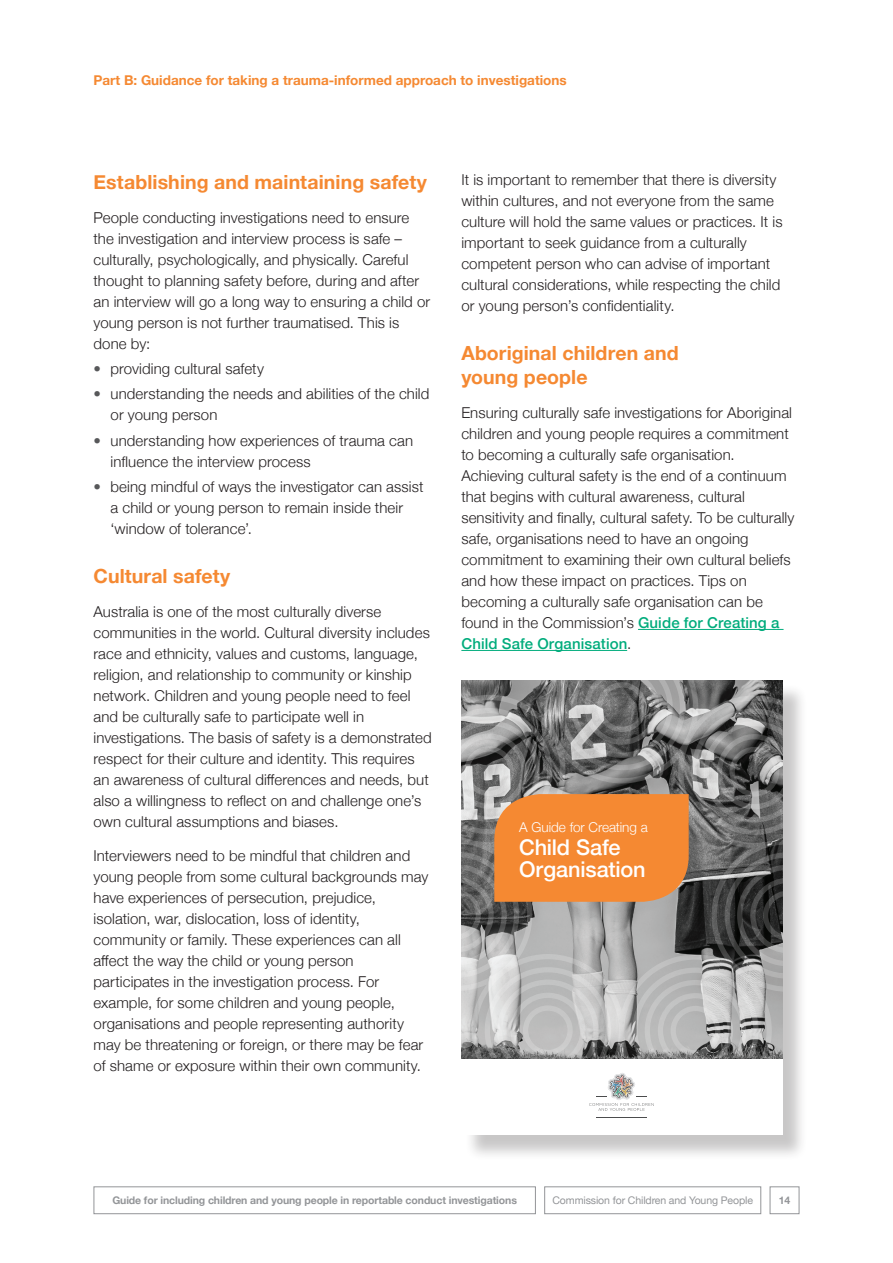
<style>
.page{position:relative;width:893px;height:1263px;background:#fff}
.page>*{position:absolute;margin:0;border:0;box-sizing:border-box;transform-origin:0 0}
.t1{font:500 21.75px/22.8px "Helvetica Neue";letter-spacing:-.01em;color:#fff}
.t2{font:700 19.5px/24px "Helvetica Neue";letter-spacing:.005em;color:#f58932}
.t3{font:300 15px/21px "Helvetica Neue";letter-spacing:.005em;color:#231f20}
.t4{font:700 13.5px "Helvetica Neue";color:#f58932}
.t5{font:300 13.5px "Helvetica Neue";letter-spacing:-.005em;color:#fff}
.t6{font:700 10.5px "Helvetica Neue";letter-spacing:-.01em;color:#939598}
.t7{font:10.5px "Helvetica Neue";letter-spacing:-.01em;color:#939598}
.s1{color:#57585a}
.s2{font-weight:500;color:#00ac7c}
</style>
<div class="page">
<div style="left:770px;top:1186px;width:29px;height:28px;border:1px solid #939598"></div>
<div style="left:94px;top:1186px;width:442px;height:28px;border:1px solid #939598"></div>
<div style="left:544px;top:1186px;width:217px;height:28px;border:1px solid #939598"></div>
<hr style="left:638px;top:629px;width:145px;height:1px;background:#00ac7c">
<hr style="left:461px;top:650px;width:166px;height:1px;background:#00ac7c">
<div style="left:464px;top:684px;width:344px;height:477px;background:#231f20;opacity:.25"></div>
<div style="left:461px;top:680px;width:321px;height:455px;background:#fff"></div>
<hr style="left:596px;top:1117px;width:51px;height:1px;background:#4b4c4d">
<svg style="left:589px;top:1073px;width:65px;height:38px"></svg>
<svg style="left:461px;top:680px;width:327px;height:378px;background:#9c8a7c"></svg>
<svg style="left:783px;top:1136px;width:5px;height:4px"></svg>
<p class="t4" style="left:94px;top:70px;width:475px">Part B: Guidance for taking a trauma-informed approach to investigations</p>
<h2 class="t2" style="left:94px;top:171px;width:335px">Establishing and maintaining safety</h2>
<p class="t3" style="left:94px;top:206px;width:338px">People conducting investigations need to ensure the investigation and interview process is safe – culturally, psychologically, and physically. Careful thought to planning safety before, during and after an interview will go a long way to ensuring a child or young person is not further traumatised. This is done by:</p>
<p class="t3" style="left:94px;top:357px;width:172px"><span class="s1">•</span> providing cultural safety</p>
<p class="t3" style="left:111px;top:382px;width:320px;text-indent:-17px"><span class="s1">•</span> understanding the needs and abilities of the child or young person</p>
<p class="t3" style="left:111px;top:429px;width:304px;text-indent:-17px"><span class="s1">•</span> understanding how experiences of trauma can influence the interview process</p>
<p class="t3" style="left:111px;top:475px;width:314px;text-indent:-17px"><span class="s1">•</span> being mindful of ways the investigator can assist a child or young person to remain inside their ‘window of tolerance’.</p>
<h2 class="t2" style="left:94px;top:565px;width:138px">Cultural safety</h2>
<p class="t3" style="left:94px;top:600px;width:340px">Australia is one of the most culturally diverse communities in the world. Cultural diversity includes race and ethnicity, values and customs, language, religion, and relationship to community or kinship network. Children and young people need to feel and be culturally safe to participate well in investigations. The basis of safety is a demonstrated respect for their culture and identity. This requires an awareness of cultural differences and needs, but also a willingness to reflect on and challenge one’s own cultural assumptions and biases.</p>
<p class="t3" style="left:94px;top:844px;width:336px">Interviewers need to be mindful that children and young people from some cultural backgrounds may have experiences of persecution, prejudice, isolation, war, dislocation, loss of identity, community or family. These experiences can all affect the way the child or young person participates in the investigation process. For example, for some children and young people, organisations and people representing authority may be threatening or foreign, or there may be fear of shame or exposure within their own community.</p>
<p class="t3" style="left:461px;top:168px;width:323px">It is important to remember that there is diversity within cultures, and not everyone from the same culture will hold the same values or practices. It is important to seek guidance from a culturally competent person who can advise of important cultural considerations, while respecting the child or young person’s confidentiality.</p>
<h2 class="t2" style="left:461px;top:342px;width:219px">Aboriginal children and young people</h2>
<p class="t3" style="left:461px;top:401px;width:334px">Ensuring culturally safe investigations for Aboriginal children and young people requires a commitment to becoming a culturally safe organisation.<br>Achieving cultural safety is the end of a continuum that begins with cultural awareness, cultural sensitivity and finally, cultural safety. To be culturally safe, organisations need to have an ongoing commitment to examining their own cultural beliefs and how these impact on practices. Tips on becoming a culturally safe organisation can be found in the Commission’s <span class="s2">Guide for Creating a Child Safe Organisation</span>.</p>
<p class="t5" style="left:519px;top:816px;width:130px">A Guide for Creating a</p>
<h1 class="t1" style="left:519px;top:834px;width:128px">Child Safe<br>Organisation</h1>
<p class="t6" style="left:112px;top:1192px;width:406px">Guide for including children and young people in reportable conduct investigations</p>
<p class="t7" style="left:552px;top:1192px;width:202px">Commission for Children and Young People</p>
<p class="t6" style="left:779px;top:1192px;width:13px">14</p>
</div>
